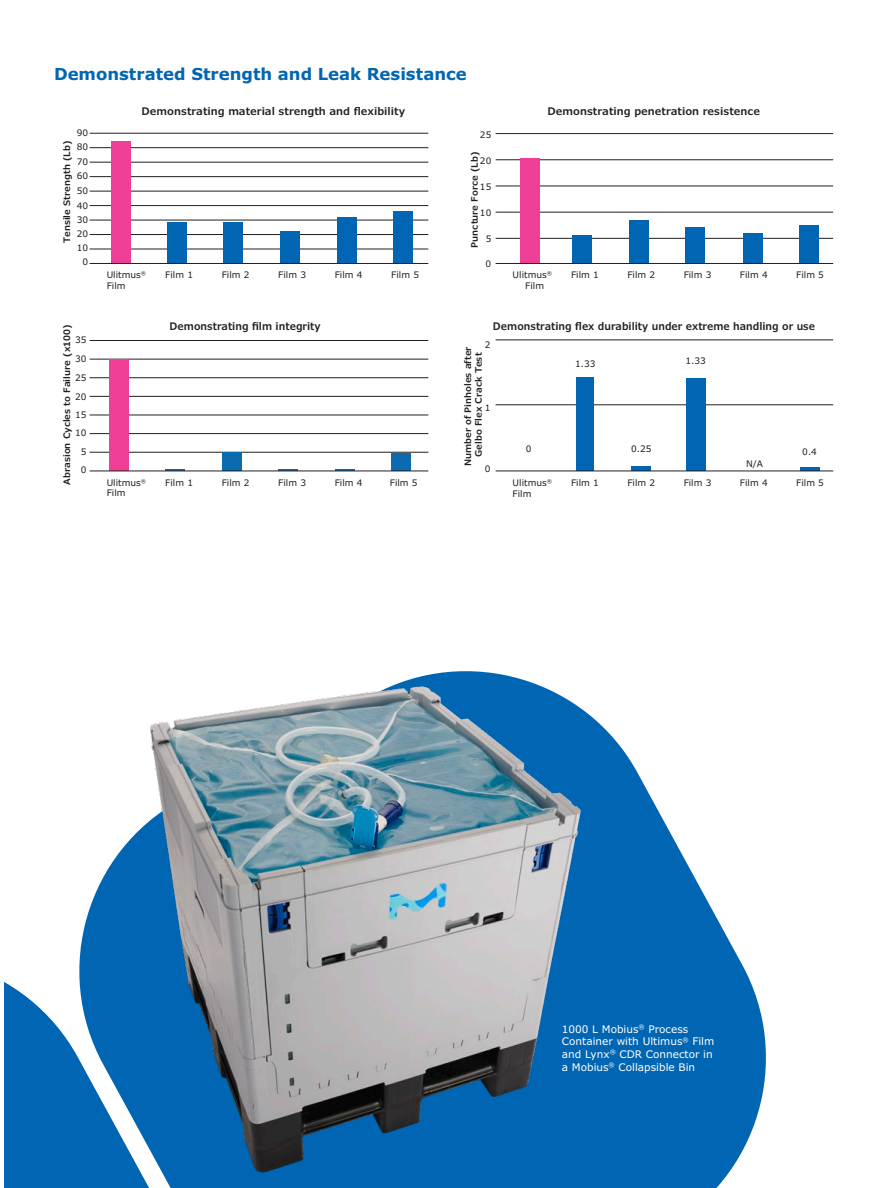
<style>
.page{position:relative;width:891px;height:1188px;background:#fff}
.page>*{position:absolute;margin:0;border:0;box-sizing:border-box;transform-origin:0 0}
.t1{font:700 16.5px "Verdana Pro";color:#0066b3}
.t2{font:10.5px/12.6px "Verdana Pro";color:#fff}
.t3{font:600 10.5px "Verdana Pro";color:#231f20;scale:.95 1}
.t4{font:600 10.5px "Verdana Pro";color:#231f20}
.t5{font:9px/10.8px "Verdana";color:#231f20}
.t6{font:600 9px/10.8px "Verdana Pro";color:#231f20;text-align:center}
</style>
<div class="page">
<hr style="left:90px;top:249px;width:338px;height:1px;background:#231f20">
<hr style="left:90px;top:234px;width:338px;height:1px;background:#231f20">
<hr style="left:90px;top:220px;width:338px;height:1px;background:#231f20">
<hr style="left:90px;top:205px;width:338px;height:1px;background:#231f20">
<hr style="left:90px;top:191px;width:338px;height:1px;background:#231f20">
<hr style="left:90px;top:176px;width:338px;height:1px;background:#231f20">
<hr style="left:90px;top:162px;width:338px;height:1px;background:#231f20">
<hr style="left:90px;top:147px;width:338px;height:1px;background:#231f20">
<hr style="left:90px;top:133px;width:338px;height:1px;background:#231f20">
<div style="left:393px;top:212px;width:20px;height:52px;background:#0066b3"></div>
<div style="left:337px;top:218px;width:20px;height:46px;background:#0066b3"></div>
<div style="left:280px;top:231px;width:20px;height:33px;background:#0066b3"></div>
<div style="left:223px;top:222px;width:20px;height:42px;background:#0066b3"></div>
<div style="left:167px;top:223px;width:20px;height:41px;background:#0066b3"></div>
<div style="left:111px;top:142px;width:20px;height:122px;background:#ee3e96"></div>
<hr style="left:90px;top:263px;width:338px;height:1px;background:#231f20">
<hr style="left:90px;top:340px;width:338px;height:1px;background:#231f20">
<hr style="left:90px;top:359px;width:338px;height:1px;background:#231f20">
<hr style="left:90px;top:377px;width:338px;height:1px;background:#231f20">
<hr style="left:90px;top:396px;width:338px;height:1px;background:#231f20">
<hr style="left:90px;top:415px;width:338px;height:1px;background:#231f20">
<hr style="left:90px;top:433px;width:338px;height:1px;background:#231f20">
<hr style="left:90px;top:452px;width:338px;height:1px;background:#231f20">
<div style="left:391px;top:453px;width:20px;height:18px;background:#0c6ab0"></div>
<hr style="left:335px;top:469px;width:20px;height:2px;background:#0c6ab0">
<hr style="left:278px;top:469px;width:20px;height:2px;background:#0c6ab0">
<div style="left:222px;top:452px;width:20px;height:19px;background:#0c6ab0"></div>
<hr style="left:165px;top:469px;width:20px;height:2px;background:#0c6ab0">
<div style="left:109px;top:359px;width:20px;height:112px;background:#ee3e96"></div>
<hr style="left:90px;top:471px;width:338px;height:1px;background:#231f20">
<hr style="left:496px;top:133px;width:337px;height:1px;background:#231f20">
<hr style="left:496px;top:160px;width:337px;height:1px;background:#231f20">
<hr style="left:496px;top:186px;width:337px;height:1px;background:#231f20">
<hr style="left:496px;top:212px;width:337px;height:1px;background:#231f20">
<hr style="left:496px;top:238px;width:337px;height:1px;background:#231f20">
<div style="left:800px;top:225px;width:19px;height:38px;background:#0066b3"></div>
<div style="left:743px;top:233px;width:20px;height:30px;background:#0066b3"></div>
<div style="left:685px;top:228px;width:20px;height:35px;background:#0066b3"></div>
<div style="left:629px;top:220px;width:20px;height:43px;background:#0066b3"></div>
<div style="left:572px;top:236px;width:20px;height:27px;background:#0066b3"></div>
<div style="left:520px;top:158px;width:20px;height:105px;background:#ee3e96"></div>
<hr style="left:496px;top:263px;width:337px;height:1px;background:#231f20">
<hr style="left:496px;top:340px;width:337px;height:1px;background:#231f20">
<hr style="left:496px;top:405px;width:337px;height:1px;background:#231f20">
<svg style="left:800px;top:467px;width:20px;height:4px"></svg>
<div style="left:686px;top:378px;width:20px;height:93px;background:#0066b3"></div>
<svg style="left:631px;top:467px;width:20px;height:4px"></svg>
<div style="left:576px;top:377px;width:17px;height:94px;background:#0066b3"></div>
<hr style="left:496px;top:471px;width:337px;height:1px;background:#231f20">
<svg style="left:84px;top:757px;width:682px;height:431px;fill:#0066b3"></svg>
<svg style="left:4px;top:928px;width:88px;height:260px;fill:#0066b3"></svg>
<img style="left:92px;top:671px;width:536px;height:517px">
<h1 class="t1" style="left:54px;top:63px;width:414px">Demonstrated Strength and Leak Resistance</h1>
<p class="t5" style="left:77px;top:128px;width:13px">90</p>
<p class="t6" style="left:62px;top:243px;width:104px;rotate:-90deg">Tensile Strength (Lb)</p>
<p class="t5" style="left:77px;top:142px;width:13px">80</p>
<p class="t5" style="left:77px;top:156px;width:13px">70</p>
<p class="t5" style="left:77px;top:171px;width:13px">60</p>
<p class="t5" style="left:77px;top:185px;width:13px">50</p>
<p class="t5" style="left:77px;top:200px;width:13px">40</p>
<p class="t5" style="left:77px;top:214px;width:13px">30</p>
<p class="t5" style="left:77px;top:228px;width:13px">20</p>
<p class="t5" style="left:77px;top:242px;width:13px">10</p>
<p class="t5" style="left:83px;top:257px;width:7px">0</p>
<p class="t4" style="left:142px;top:104px;width:265px">Demonstrating material strength and flexibility</p>
<p class="t5" style="left:107px;top:270px;width:41px">Ulitmus<sup>®<br></sup>Film</p>
<p class="t5" style="left:165px;top:270px;width:29px">Film 1</p>
<p class="t5" style="left:222px;top:270px;width:29px">Film 2</p>
<p class="t5" style="left:278px;top:270px;width:29px">Film 3</p>
<p class="t5" style="left:335px;top:270px;width:29px">Film 4</p>
<p class="t5" style="left:391px;top:270px;width:29px">Film 5</p>
<p class="t5" style="left:480px;top:129px;width:13px">25</p>
<p class="t6" style="left:469px;top:248px;width:97px;rotate:-90deg">Puncture Force (Lb)</p>
<p class="t5" style="left:480px;top:156px;width:13px">20</p>
<p class="t5" style="left:480px;top:182px;width:13px">15</p>
<p class="t5" style="left:480px;top:208px;width:13px">10</p>
<p class="t5" style="left:486px;top:234px;width:7px">5</p>
<p class="t5" style="left:486px;top:259px;width:7px">0</p>
<p class="t4" style="left:548px;top:104px;width:214px">Demonstrating penetration resistence</p>
<p class="t5" style="left:513px;top:270px;width:41px;text-align:center">Ulitmus<sup>®<br></sup>Film</p>
<p class="t5" style="left:571px;top:270px;width:29px">Film 1</p>
<p class="t5" style="left:627px;top:270px;width:29px">Film 2</p>
<p class="t5" style="left:684px;top:270px;width:29px">Film 3</p>
<p class="t5" style="left:740px;top:270px;width:29px">Film 4</p>
<p class="t5" style="left:796px;top:270px;width:29px">Film 5</p>
<p class="t6" style="left:62px;top:485px;width:162px;rotate:-90deg">Abrasion Cycles to Failure (x100)</p>
<p class="t5" style="left:75px;top:335px;width:13px">35</p>
<p class="t5" style="left:75px;top:354px;width:13px">30</p>
<p class="t5" style="left:75px;top:372px;width:13px">25</p>
<p class="t5" style="left:75px;top:391px;width:13px">20</p>
<p class="t5" style="left:75px;top:410px;width:13px">15</p>
<p class="t5" style="left:75px;top:428px;width:13px">10</p>
<p class="t5" style="left:81px;top:446px;width:7px">5</p>
<p class="t5" style="left:81px;top:464px;width:7px">0</p>
<p class="t5" style="left:107px;top:477px;width:41px">Ulitmus<sup>®<br></sup>Film</p>
<p class="t3" style="left:170px;top:319px;width:161px">Demonstrating film integrity</p>
<p class="t3" style="left:493px;top:319px;width:341px">Demonstrating flex durability under extreme handling or use</p>
<p class="t5" style="left:165px;top:477px;width:29px">Film 1</p>
<p class="t5" style="left:222px;top:477px;width:29px">Film 2</p>
<p class="t5" style="left:278px;top:477px;width:29px">Film 3</p>
<p class="t5" style="left:335px;top:477px;width:29px">Film 4</p>
<p class="t5" style="left:390px;top:477px;width:29px">Film 5</p>
<p class="t5" style="left:485px;top:339px;width:7px">2</p>
<p class="t6" style="left:463px;top:466px;width:121px;rotate:-90deg">Number of Pinholes after<br>Gelbo Flex Crack Test</p>
<p class="t5" style="left:485px;top:403px;width:7px">1</p>
<p class="t5" style="left:485px;top:464px;width:7px">0</p>
<p class="t5" style="left:526px;top:443px;width:7px">0</p>
<p class="t5" style="left:575px;top:358px;width:22px">1.33</p>
<p class="t5" style="left:631px;top:444px;width:22px">0.25</p>
<p class="t5" style="left:686px;top:356px;width:22px">1.33</p>
<p class="t5" style="left:746px;top:459px;width:18px">N/A</p>
<p class="t5" style="left:802px;top:446px;width:16px">0.4</p>
<p class="t5" style="left:513px;top:477px;width:41px">Ulitmus<sup>®<br></sup>Film</p>
<p class="t5" style="left:571px;top:477px;width:29px">Film 1</p>
<p class="t5" style="left:627px;top:477px;width:29px">Film 2</p>
<p class="t5" style="left:684px;top:477px;width:29px">Film 3</p>
<p class="t5" style="left:740px;top:477px;width:29px">Film 4</p>
<p class="t5" style="left:796px;top:477px;width:29px">Film 5</p>
<p class="t2" style="left:562px;top:1023px;width:154px">1000 L Mobius<sup>®</sup> Process<br>Container with Ultimus<sup>®</sup> Film and Lynx<sup>®</sup> CDR Connector in a Mobius<sup>®</sup> Collapsible Bin</p>
</div>
